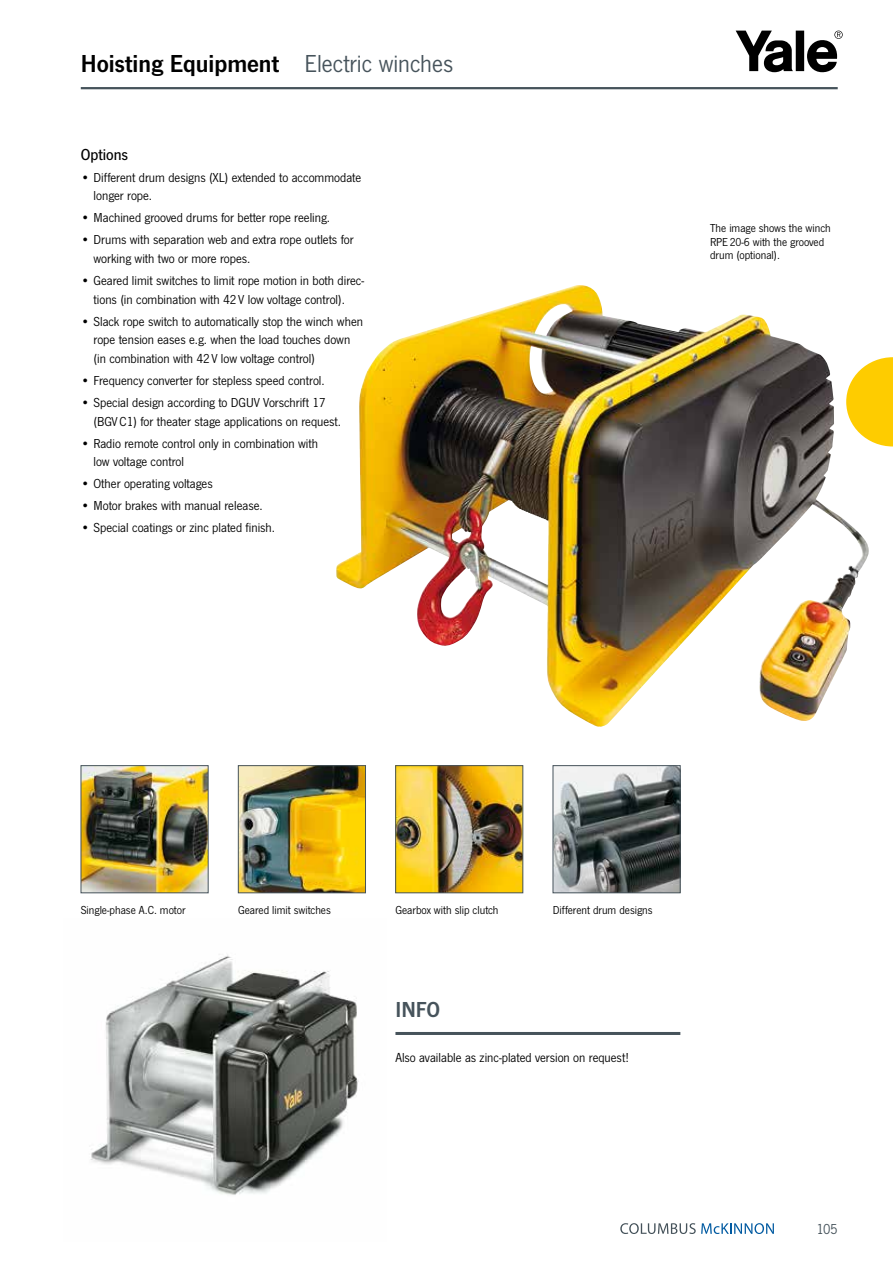
<style>
.page{position:relative;width:893px;height:1263px;background:#fff}
.page>*{position:absolute;margin:0;border:0;box-sizing:border-box;transform-origin:0 0}
.t1{font:25.5px "News Got Dem";color:#000}
.t2{font:22.5px "News Got Dem";color:#46535b}
.t3{font:500 16.5px "News Got";color:#000}
.t4{font:15px "News Got";color:#46535b}
.t5{font:13.5px/18.6px "News Got";color:#000}
.t6{font:12px/13.5px "News Got";color:#000}
.s1{font-family:"News Got";color:#46535b}
</style>
<div class="page">
<img style="left:81px;top:765px;width:128px;height:128px">
<img style="left:238px;top:765px;width:128px;height:128px">
<img style="left:395px;top:765px;width:128px;height:128px">
<svg style="left:553px;top:765px;width:128px;height:128px;background:#6f7576"></svg>
<img style="left:90px;top:954px;width:269px;height:241px">
<img style="left:336px;top:286px;width:533px;height:441px">
<svg style="left:736px;top:31px;width:107px;height:41px"></svg>
<hr style="left:81px;top:87px;width:757px;height:2px;background:#46535b">
<svg style="left:620px;top:1223px;width:154px;height:11px"></svg>
<hr style="left:395px;top:1032px;width:285px;height:3px;background:#46535b">
<svg style="left:846px;top:357px;width:47px;height:89px"></svg>
<h1 class="t1" style="left:81px;top:49px;width:374px">Hoisting Equipment <span class="s1">Electric winches</span></h1>
<p class="t3" style="left:81px;top:145px;width:49px">Options</p>
<p class="t5" style="left:94px;top:168px;width:269px;text-indent:-13px">• Different drum designs (XL) extended to accommodate longer rope.</p>
<p class="t5" style="left:81px;top:209px;width:251px">• Machined grooved drums for better rope reeling.</p>
<p class="t5" style="left:94px;top:231px;width:262px;text-indent:-13px">• Drums with separation web and extra rope outlets for working with two or more ropes.</p>
<p class="t5" style="left:81px;top:271px;width:285px;text-align:center">• Geared limit switches to limit rope motion in both direc&shy;tions (in combination with 42 V low voltage control).</p>
<p class="t5" style="left:94px;top:312px;width:271px;text-indent:-13px">• Slack rope switch to automatically stop the winch when rope tension eases e.g. when the load touches down (in combination with 42 V low voltage control)</p>
<p class="t5" style="left:81px;top:371px;width:245px">• Frequency converter for stepless speed control.</p>
<p class="t5" style="left:94px;top:393px;width:249px;text-indent:-13px">• Special design according to DGUV Vorschrift 17 (BGVC1) for theater stage applications on request.</p>
<p class="t5" style="left:94px;top:434px;width:226px;text-indent:-13px">• Radio remote control only in combination with low voltage control</p>
<p class="t5" style="left:81px;top:475px;width:133px">• Other operating voltages</p>
<p class="t5" style="left:81px;top:497px;width:184px">• Motor brakes with manual release.</p>
<p class="t5" style="left:81px;top:519px;width:196px">• Special coatings or zinc plated finish.</p>
<p class="t6" style="left:710px;top:222px;width:122px">The image shows the winch<br>RPE 20-6 with the grooved drum (optional).</p>
<p class="t6" style="left:81px;top:903px;width:106px">Single-phase A.C. motor</p>
<p class="t6" style="left:238px;top:903px;width:94px">Geared limit switches</p>
<p class="t6" style="left:395px;top:903px;width:104px">Gearbox with slip clutch</p>
<p class="t6" style="left:553px;top:903px;width:101px">Different drum designs</p>
<h2 class="t2" style="left:395px;top:997px;width:46px">INFO</h2>
<p class="t5" style="left:395px;top:1048px;width:235px">Also available as zinc-plated version on request!</p>
<p class="t4" style="left:816px;top:1221px;width:23px">105</p>
</div>
